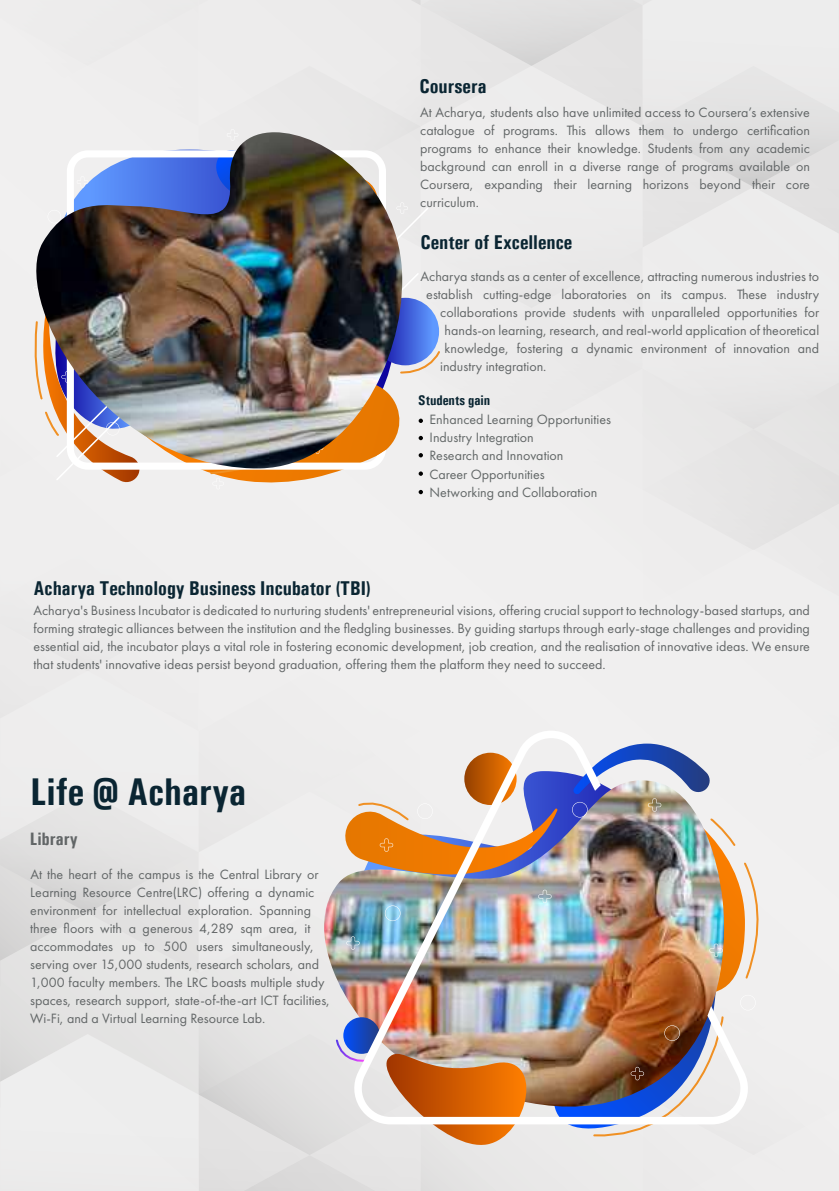
<style>
.page{position:relative;width:839px;height:1191px;background:#fff}
.page>*{position:absolute;margin:0;border:0;box-sizing:border-box;transform-origin:0 0}
.t1{font:700 condensed 38.8px "Univers";color:#0a2532}
.t2{font:700 condensed 20px "Univers";color:#0a2532}
.t3{font:700 condensed 18px "Univers";color:#626667}
.t4{font:14px/18px "Futura PT";color:#626667;text-align:justify}
.t5{font:14px/18px "Futura PT";color:#626767}
.t6{font:700 condensed 14px "Univers";color:#0a2532}
</style>
<div class="page">
<div style="left:0;top:0;width:839px;height:1190px;background:#f0efef"></div>
<img style="left:0;top:743px;width:759px;height:447px">
<img style="left:34px;top:0;width:805px;height:494px">
<h2 class="t2" style="left:420px;top:74px;width:69px">Coursera</h2>
<p class="t4" style="left:420px;top:103px;width:391px">At Acharya, students also have unlimited access to Coursera’s extensive catalogue of programs. This allows them to undergo certification programs to enhance their knowledge. Students from any academic background can enroll in a diverse range of programs available on Coursera, expanding their learning horizons beyond their core curriculum.</p>
<h2 class="t2" style="left:421px;top:230px;width:153px">Center of Excellence</h2>
<p class="t4" style="left:421px;top:267px;width:400px">Acharya stands as a center of excellence, attracting numerous industries to</p>
<p class="t4" style="left:426px;top:285px;width:394px">establish cutting-edge laboratories on its campus. These industry</p>
<p class="t4" style="left:440px;top:303px;width:380px">collaborations provide students with unparalleled opportunities for</p>
<p class="t4" style="left:445px;top:321px;width:376px">hands-on learning, research, and real-world application of theoretical</p>
<p class="t4" style="left:445px;top:339px;width:376px">knowledge, fostering a dynamic environment of innovation and</p>
<p class="t4" style="left:440px;top:357px;width:108px">industry integration.</p>
<p class="t6" style="left:418px;top:391px;width:74px">Students gain</p>
<h2 class="t2" style="left:34px;top:575px;width:338px">Acharya Technology Business Incubator (TBI)</h2>
<p class="t5" style="left:430px;top:411px;width:183px">Enhanced Learning Opportunities<br>Industry Integration<br>Research and Innovation<br>Career Opportunities<br>Networking and Collaboration</p>
<p class="t4" style="left:33px;top:601px;width:778px">Acharya's Business Incubator is dedicated to nurturing students' entrepreneurial visions, offering crucial support to technology-based startups, and forming strategic alliances between the institution and the fledgling businesses. By guiding startups through early-stage challenges and providing essential aid, the incubator plays a vital role in fostering economic development, job creation, and the realisation of innovative ideas. We ensure that students' innovative ideas persist beyond graduation, offering them the platform they need to succeed.</p>
<h1 class="t1" style="left:30px;top:768px;width:218px">Life @ Acharya</h1>
<p class="t3" style="left:30px;top:828px;width:49px">Library</p>
<p class="t4" style="left:30px;top:864px;width:301px;text-align:left">At the heart of the campus is the Central Library or Learning Resource Centre(LRC) offering a dynamic environment for intellectual exploration. Spanning three floors with a generous 4,289 sqm area, it accommodates up to 500 users simultaneously, serving over 15,000 students, research scholars, and 1,000 faculty members. The LRC boasts multiple study spaces, research support, state-of-the-art ICT facilities, Wi-Fi, and a Virtual Learning Resource Lab.</p>
</div>
